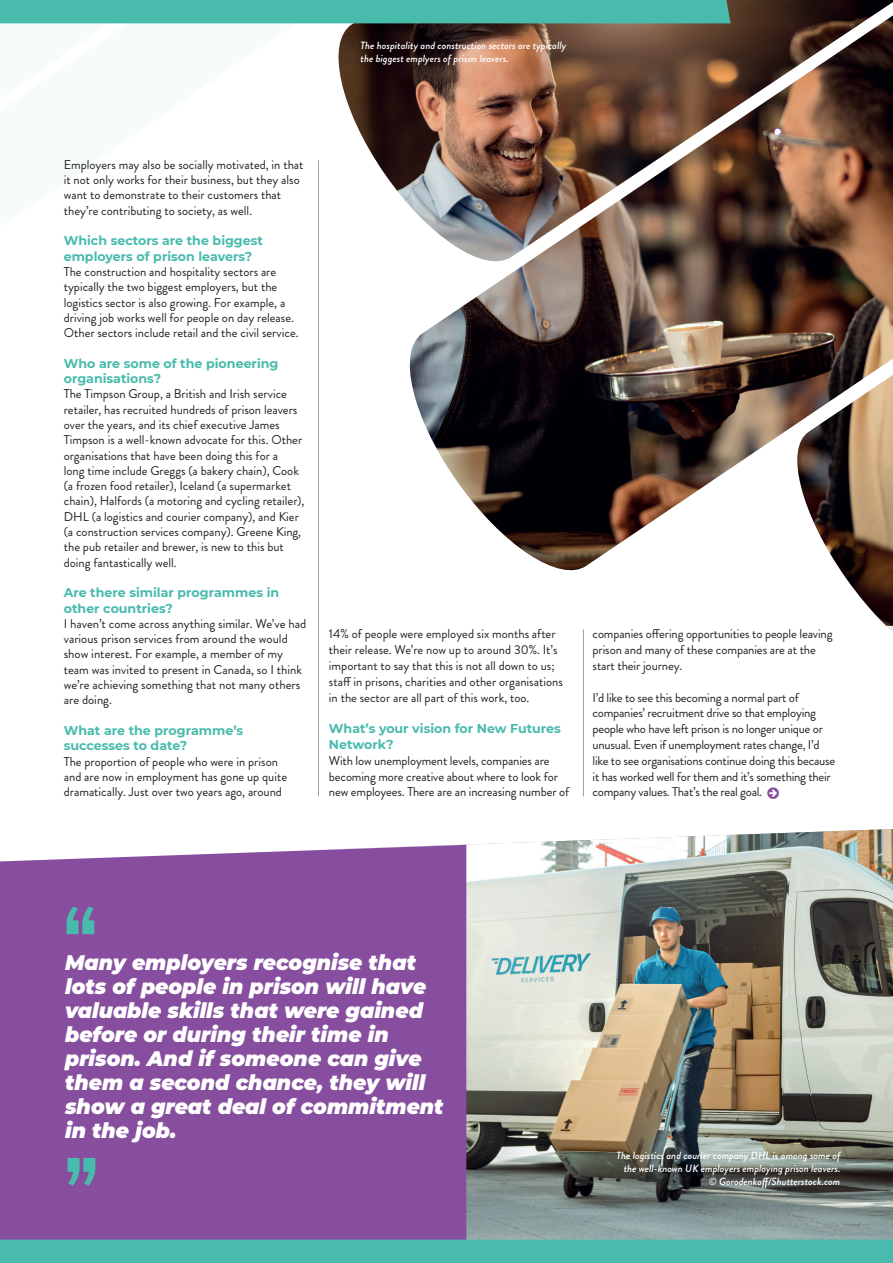
<style>
.page{position:relative;width:893px;height:1263px;background:#fff}
.page>*{position:absolute;margin:0;border:0;box-sizing:border-box;transform-origin:0 0}
.t1{font:700 106.35px "Rift";color:#48bbad}
.t2{font:italic 900 21px/24px "Montserrat";color:#fff}
.t3{font:12.75px/15.3px "Brandon Grotesque";color:#231f20}
.t4{font:12.75px/15.8px "Brandon Grotesque";letter-spacing:-.02em;color:#231f20}
.t5{font:700 12.75px/15.3px "Montserrat";color:#48bbad}
.t6{font:italic 500 10.5px/12.6px "Brandon Grotesque";color:#fff;text-align:right}
.s1{font-weight:400}
</style>
<div class="page">
<img style="left:457px;top:829px;width:436px;height:410px">
<div style="left:0;top:845px;width:466px;height:394px;background:#874e9f"></div>
<img style="left:409px;top:300px;width:375px;height:271px">
<svg style="left:784px;top:300px;width:109px;height:332px;background:#674f43"></svg>
<img style="left:784px;top:375px;width:109px;height:251px">
<svg style="left:304px;top:23px;width:589px;height:277px"></svg>
<img style="left:325px;top:0;width:568px;height:274px">
<div style="left:0;top:0;width:730px;height:23px;background:#48bbad"></div>
<div style="left:0;top:1239px;width:893px;height:24px;background:#48bbad"></div>
<hr style="left:583px;top:629px;width:1px;height:167px;background:#a0a1a5">
<hr style="left:318px;top:160px;width:1px;height:636px;background:#a0a1a5">
<p class="t6" style="left:361px;top:39px;width:207px;text-align:left">The hospitality and construction sectors are typically the biggest emplyers of prison leavers.</p>
<p class="t3" style="left:64px;top:157px;width:241px">Employers may also be socially motivated, in that it not only works for their business, but they also want to demonstrate to their customers that they’re contributing to society, as well.</p>
<p class="t5" style="left:64px;top:232px;width:201px">Which sectors are the biggest employers of prison leavers?</p>
<p class="t3" style="left:64px;top:264px;width:236px">The construction and hospitality sectors are typically the two biggest employers, but the logistics sector is also growing. For example, a driving job works well for people on day release.<br>Other sectors include retail and the civil service.</p>
<p class="t5" style="left:64px;top:355px;width:216px">Who are some of the pioneering organisations?</p>
<p class="t3" style="left:64px;top:386px;width:242px">The Timpson Group, a British and Irish service retailer, has recruited hundreds of prison leavers over the years, and its chief executive James Timpson is a well-known advocate for this. Other organisations that have been doing this for a<br>long time include Greggs (a bakery chain), Cook (a frozen food retailer), Iceland (a supermarket chain), Halfords (a motoring and cycling retailer), DHL (a logistics and courier company), and Kier (a construction services company). Greene King, the pub retailer and brewer, is new to this but doing fantastically well.</p>
<p class="t5" style="left:64px;top:584px;width:217px">Are there similar programmes in other countries?</p>
<p class="t3" style="left:64px;top:616px;width:244px">I haven’t come across anything similar. We’ve had various prison services from around the would show interest. For example, a member of my team was invited to present in Canada, so I think we’re achieving something that not many others are doing.</p>
<p class="t5" style="left:64px;top:722px;width:181px">What are the programme’s successes to date?</p>
<p class="t3" style="left:64px;top:754px;width:225px">The proportion of people who were in prison and are now in employment has gone up quite dramatically. Just over two years ago, around</p>
<p class="t3" style="left:329px;top:626px;width:235px;line-height:15.8px">14% of people were employed six months after their release. We’re now up to around 30%. It’s important to say that this is not all down to us; staff in prisons, charities and other organisations in the sector are all part of this work, too.</p>
<p class="t5" style="left:329px;top:720px;width:233px;line-height:15.8px">What’s your vision for New Futures<br>Network?</p>
<p class="t3" style="left:329px;top:753px;width:242px;line-height:15.8px">With low unemployment levels, companies are becoming more creative about where to look for new employees. There are an increasing number of</p>
<p class="t3" style="left:593px;top:626px;width:242px;line-height:15.8px">companies offering opportunities to people leaving prison and many of these companies are at the start their journey.</p>
<p class="t4" style="left:593px;top:689px;width:244px">I’d like to see this becoming a normal part of companies’ recruitment drive so that employing people who have left prison is no longer unique or unusual. Even if unemployment rates change, I’d like to see organisations continue doing this because it has worked well for them and it’s something their company values. That’s the real goal.</p>
<p class="t1" style="left:62px;top:868px;width:38px">“</p>
<p class="t2" style="left:65px;top:949px;width:380px">Many employers recognise that lots of people in prison will have valuable skills that were gained before or during their time in prison. And if someone can give them a second chance, they will show a great deal of commitment in the job.</p>
<p class="t1" style="left:63px;top:1119px;width:38px">”</p>
<p class="t6" style="left:616px;top:1149px;width:225px">The logistics and courier company DHL is among some of the well-known UK employers employing prison leavers. <span class="s1">©</span> Gorodenkoff/Shutterstock.com</p>
</div>
